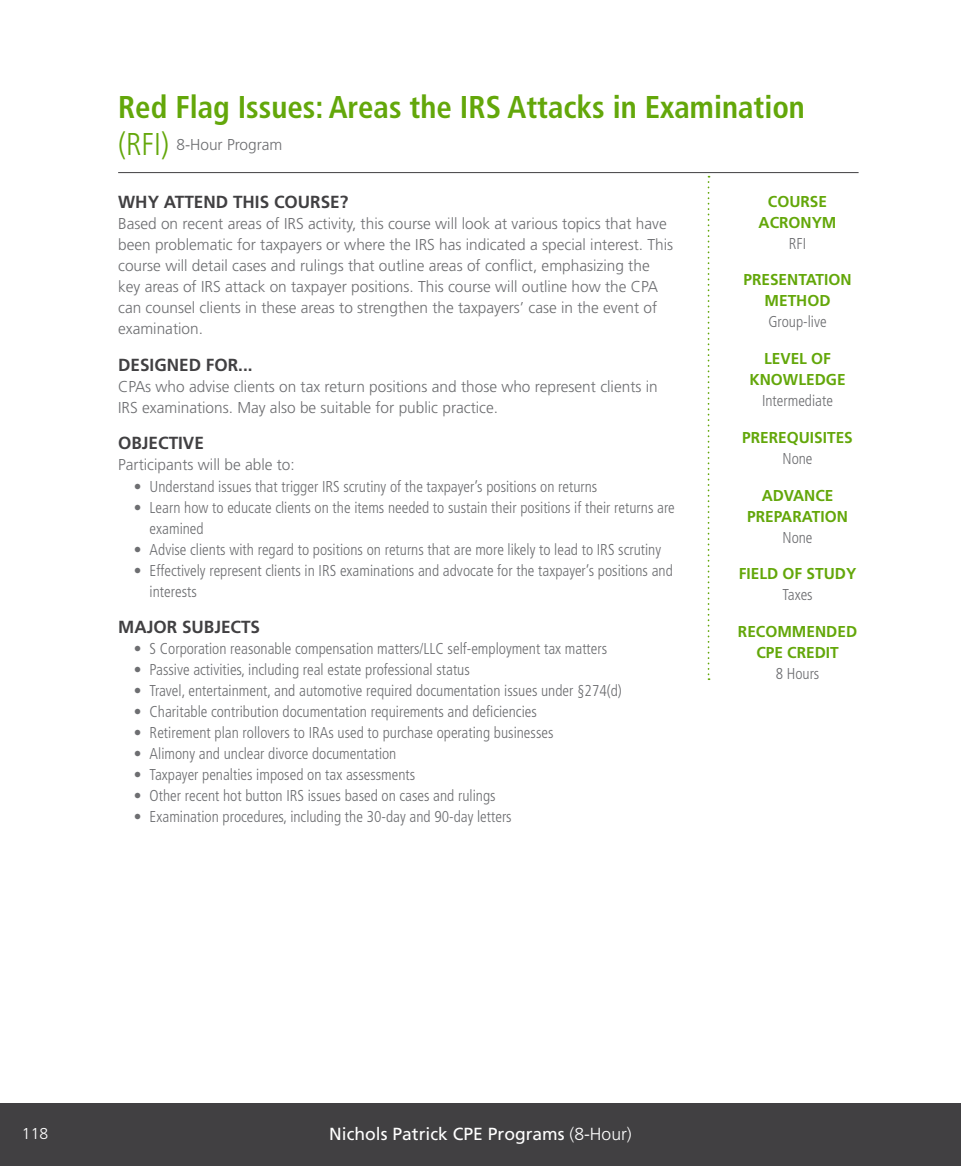
<style>
.page{position:relative;width:961px;height:1166px;background:#fff}
.page>*{position:absolute;margin:0;border:0;box-sizing:border-box;transform-origin:0 0}
.t1{font:700 condensed 31.5px "Frutiger LT Std";color:#63a70a}
.t2{font:700 17.5px "Frutiger LT Std";color:#414042}
.t3{font:17.5px "Frutiger LT Std";color:#fff}
.t4{font:300 condensed 15.75px/21px "Frutiger LT Std";color:#6d6e71}
.t5{font:300 15.75px/21px "Frutiger LT Std";color:#6d6e71}
.t6{font:700 15.75px/21px "Frutiger LT Std";color:#63a70a;text-align:center}
.t7{font:300 15.75px "Frutiger LT Std";color:#fff}
.s1{font-stretch:condensed;font-size:31.5px;color:#63a70a}
.s2{font-weight:300}
</style>
<div class="page">
<div style="left:0;top:1102px;width:961px;height:64px;background:#414042"></div>
<svg style="left:707px;top:176px;width:2px;height:504px"></svg>
<hr style="left:118px;top:172px;width:740px;height:1px;background:#414042">
<h1 class="t1" style="left:118px;top:89px;width:688px">Red Flag Issues: Areas the IRS Attacks in Examination</h1>
<p class="t5" style="left:118px;top:134px;width:166px"><span class="s1">(RFI)</span> 8-Hour Program</p>
<p class="t2" style="left:118px;top:191px;width:232px">WHY ATTEND THIS COURSE?</p>
<p class="t5" style="left:118px;top:213px;width:556px">Based on recent areas of IRS activity, this course will look at various topics that have been problematic for taxpayers or where the IRS has indicated a special interest. This course will detail cases and rulings that outline areas of conflict, emphasizing the key areas of IRS attack on taxpayer positions. This course will outline how the CPA can counsel clients in these areas to strengthen the taxpayers’ case in the event of examination.</p>
<p class="t2" style="left:118px;top:354px;width:136px">DESIGNED FOR...</p>
<p class="t5" style="left:118px;top:376px;width:541px">CPAs who advise clients on tax return positions and those who represent clients in<br>IRS examinations. May also be suitable for public practice.</p>
<p class="t2" style="left:118px;top:433px;width:87px">OBJECTIVE</p>
<p class="t5" style="left:118px;top:455px;width:178px">Participants will be able to:</p>
<p class="t4" style="left:134px;top:476px;width:465px">• Understand issues that trigger IRS scrutiny of the taxpayer’s positions on returns</p>
<p class="t4" style="left:150px;top:497px;width:527px;text-indent:-16px">• Learn how to educate clients on the items needed to sustain their positions if their returns are examined</p>
<p class="t4" style="left:134px;top:539px;width:529px">• Advise clients with regard to positions on returns that are more likely to lead to IRS scrutiny</p>
<p class="t4" style="left:150px;top:560px;width:525px;text-indent:-16px">• Effectively represent clients in IRS examinations and advocate for the taxpayer’s positions and interests</p>
<p class="t2" style="left:118px;top:617px;width:143px">MAJOR SUBJECTS</p>
<p class="t4" style="left:134px;top:638px;width:475px">• S Corporation reasonable compensation matters/LLC self-employment tax matters</p>
<p class="t4" style="left:134px;top:659px;width:337px">• Passive activities, including real estate professional status</p>
<p class="t4" style="left:134px;top:680px;width:489px">• Travel, entertainment, and automotive required documentation issues under §274(d)</p>
<p class="t4" style="left:134px;top:701px;width:404px">• Charitable contribution documentation requirements and deficiencies</p>
<p class="t4" style="left:134px;top:722px;width:421px">• Retirement plan rollovers to IRAs used to purchase operating businesses</p>
<p class="t4" style="left:134px;top:743px;width:264px">• Alimony and unclear divorce documentation</p>
<p class="t4" style="left:134px;top:764px;width:283px">• Taxpayer penalties imposed on tax assessments</p>
<p class="t4" style="left:134px;top:785px;width:363px">• Other recent hot button IRS issues based on cases and rulings</p>
<p class="t4" style="left:134px;top:806px;width:379px">• Examination procedures, including the 30-day and 90-day letters</p>
<p class="t6" style="left:758px;top:191px;width:80px">COURSE<br>ACRONYM</p>
<p class="t4" style="left:789px;top:233px;width:19px">RFI</p>
<p class="t6" style="left:743px;top:269px;width:110px">PRESENTATION<br>METHOD</p>
<p class="t4" style="left:768px;top:312px;width:60px">Group-live</p>
<p class="t6" style="left:749px;top:348px;width:98px">LEVEL OF<br>KNOWLEDGE</p>
<p class="t4" style="left:762px;top:390px;width:72px">Intermediate</p>
<p class="t6" style="left:742px;top:427px;width:112px">PREREQUISITES</p>
<p class="t4" style="left:782px;top:448px;width:32px">None</p>
<p class="t6" style="left:747px;top:485px;width:102px">ADVANCE<br>PREPARATION</p>
<p class="t4" style="left:782px;top:527px;width:32px">None</p>
<p class="t6" style="left:739px;top:563px;width:119px">FIELD OF STUDY</p>
<p class="t4" style="left:782px;top:585px;width:32px">Taxes</p>
<p class="t6" style="left:738px;top:621px;width:121px">RECOMMENDED<br>CPE CREDIT</p>
<p class="t4" style="left:775px;top:663px;width:45px">8 Hours</p>
<p class="t7" style="left:22px;top:1125px;width:28px">118</p>
<p class="t3" style="left:329px;top:1124px;width:304px">Nichols Patrick CPE Programs <span class="s2">(8-Hour)</span></p>
</div>
